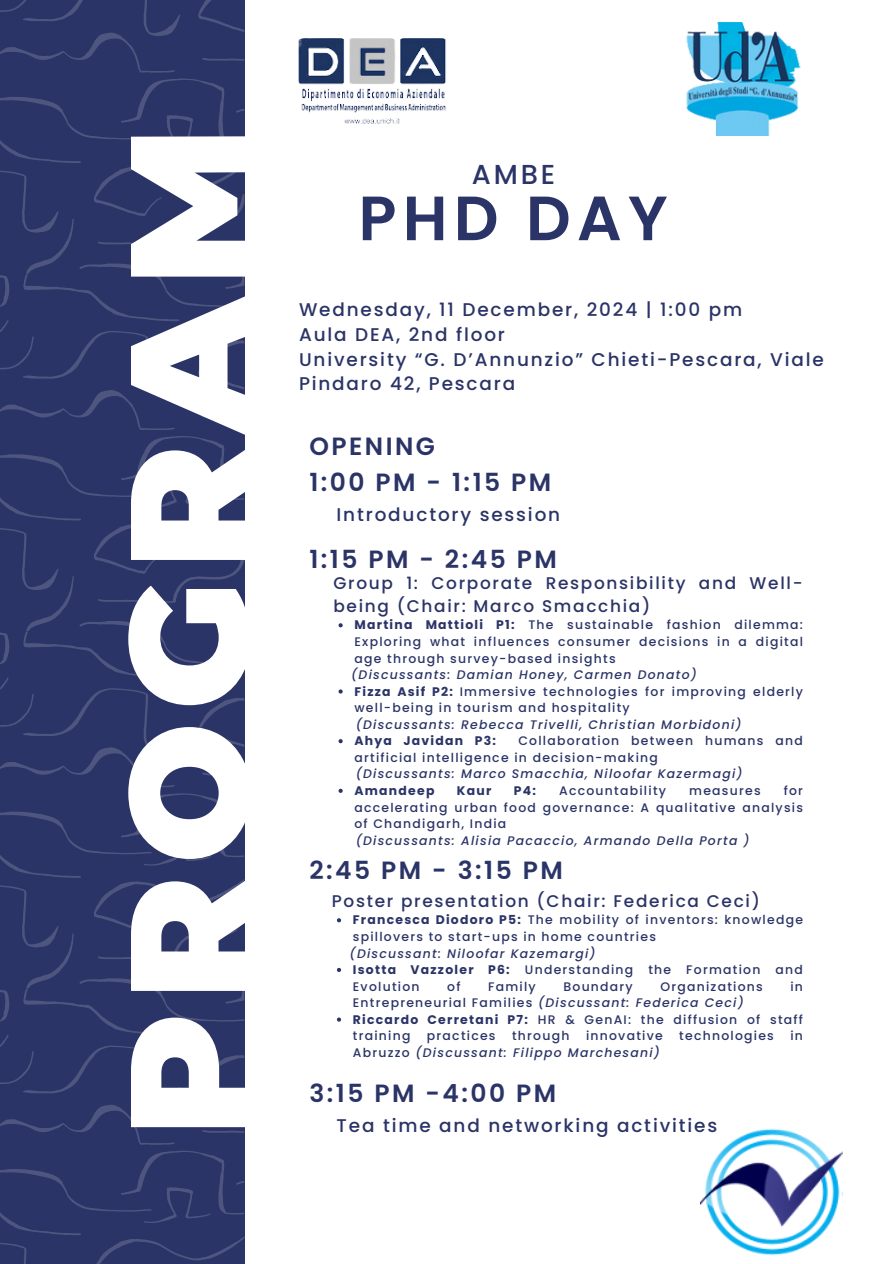
<style>
.page{position:relative;width:894px;height:1264px;background:#fff}
.page>*{position:absolute;margin:0;border:0;box-sizing:border-box;transform-origin:0 0}
.t1{font:900 166.95px "Montserrat";letter-spacing:.075em;color:#fff}
.t2{font:600 62.4px "Poppins";letter-spacing:.1em;color:#2b3467}
.t3{font:500 27.45px "Poppins";color:#2b3467}
.t4{font:600 24.9px "Poppins";letter-spacing:.1em;color:#2b3467}
.t5{font:500 18.45px/24.8px "Poppins";letter-spacing:.1em;color:#2b3467}
.t6{font:500 16.95px/22.8px "Poppins";letter-spacing:.1em;color:#2b3467}
.t7{font:500 12.45px/16.5px "Poppins";letter-spacing:.1em;color:#2b3467}
.t8{font:italic 500 12.45px/16.5px "Poppins";letter-spacing:.1em;color:#2b3467}
.t9{font:700 12.45px "Poppins";letter-spacing:.1em;color:#2b3467}
.s1{font-weight:700}
.s2{font-style:normal}
.s3{font-weight:700;font-style:normal}
</style>
<div class="page">
<svg style="left:0;top:0;width:244px;height:1263px;background:#2d3668"></svg>
<img style="left:686px;top:22px;width:115px;height:114px">
<img style="left:298px;top:38px;width:148px;height:86px">
<img style="left:700px;top:1128px;width:141px;height:128px">
<svg style="left:338px;top:623px;width:4px;height:4px"></svg>
<svg style="left:338px;top:689px;width:4px;height:4px"></svg>
<svg style="left:338px;top:739px;width:4px;height:4px"></svg>
<svg style="left:338px;top:788px;width:4px;height:5px"></svg>
<svg style="left:337px;top:918px;width:4px;height:4px"></svg>
<svg style="left:337px;top:967px;width:4px;height:5px"></svg>
<svg style="left:337px;top:1017px;width:4px;height:4px"></svg>
<h4 class="t1" style="left:86px;top:1136px;width:1011px;rotate:-90deg">PROGRAM</h4>
<h4 class="t3" style="left:472px;top:155px;width:85px">AMBE</h4>
<p class="t2" style="left:358px;top:175px;width:310px">PHD DAY</p>
<h4 class="t5" style="left:299px;top:297px;width:444px">Wednesday, 11 December, 2024 | 1:00 pm<br>Aula DEA, 2nd floor</h4>
<p class="t5" style="left:299px;top:347px;width:526px">University “G. D’Annunzio” Chieti-Pescara, Viale<br>Pindaro 42, Pescara</p>
<p class="t4" style="left:309px;top:428px;width:127px">OPENING</p>
<p class="t4" style="left:309px;top:465px;width:243px">1:00 PM - 1:15 PM</p>
<p class="t5" style="left:336px;top:502px;width:225px">Introductory session</p>
<p class="t4" style="left:309px;top:542px;width:249px">1:15 PM - 2:45 PM</p>
<p class="t6" style="left:333px;top:571px;width:470px">Group 1: Corporate Responsibility and Well&shy;being (Chair: Marco Smacchia)</p>
<p class="t7" style="left:354px;top:617px;width:450px;text-align:justify"><span class="s1">Martina Mattioli P1:</span> The sustainable fashion dilemma:<br>Exploring what influences consumer decisions in a digital age through survey-based insights</p>
<p class="t8" style="left:351px;top:666px;width:347px">(Discussants: Damian Honey, Carmen Donato)</p>
<p class="t7" style="left:354px;top:683px;width:450px"><span class="s1">Fizza Asif P2:</span> Immersive technologies for improving elderly well-being in tourism and hospitality</p>
<p class="t8" style="left:355px;top:716px;width:387px">(Discussants: Rebecca Trivelli, Christian Morbidoni)</p>
<p class="t9" style="left:354px;top:732px;width:143px">Ahya Javidan P3:</p>
<p class="t7" style="left:518px;top:732px;width:286px">Collaboration between humans and</p>
<h1 class="t8" style="left:354px;top:749px;width:389px"><span class="s2">artificial intelligence in decision-making </span>(Discussants: Marco Smacchia, Niloofar Kazermagi)<br><span class="s3">Amandeep</span></h1>
<p class="t7" style="left:354px;top:782px;width:450px;text-align:justify;text-indent:429px">for accelerating urban food governance: A qualitative analysis of Chandigarh, India</p>
<p class="t8" style="left:355px;top:832px;width:395px">(Discussants: Alisia Pacaccio, Armando Della Porta )</p>
<h1 class="t9" style="left:457px;top:782px;width:36px">Kaur</h1>
<h1 class="t9" style="left:514px;top:782px;width:24px">P4:</h1>
<p class="t7" style="left:559px;top:782px;width:108px">Accountability</p>
<p class="t7" style="left:689px;top:782px;width:73px">measures</p>
<p class="t4" style="left:309px;top:852px;width:255px">2:45 PM - 3:15 PM</p>
<h5 class="t6" style="left:331px;top:889px;width:429px">Poster presentation (Chair: Federica Ceci)</h5>
<p class="t7" style="left:353px;top:911px;width:451px"><span class="s1">Francesca Diodoro P5:</span> The mobility of inventors: knowledge spillovers to start-ups in home countries</p>
<h5 class="t8" style="left:349px;top:944px;width:247px">(Discussant: Niloofar Kazemargi)</h5>
<p class="t7" style="left:353px;top:961px;width:451px"><span class="s1">Isotta Vazzoler P6:</span> Understanding the Formation and<br>Evolution</p>
<p class="t7" style="left:447px;top:978px;width:15px">of</p>
<p class="t7" style="left:488px;top:978px;width:49px">Family</p>
<p class="t7" style="left:563px;top:978px;width:71px">Boundary</p>
<p class="t7" style="left:660px;top:978px;width:104px">Organizations</p>
<p class="t7" style="left:790px;top:978px;width:14px">in</p>
<p class="t8" style="left:353px;top:994px;width:392px"><span class="s2">Entrepreneurial Families</span> (Discussant: Federica Ceci)</p>
<h5 class="t7" style="left:353px;top:1011px;width:451px"><span class="s1">Riccardo Cerretani P7:</span> HR &amp; GenAI: the diffusion of staff training</h5>
<h5 class="t7" style="left:427px;top:1027px;width:70px">practices</h5>
<h5 class="t7" style="left:512px;top:1027px;width:59px">through</h5>
<h5 class="t7" style="left:586px;top:1027px;width:78px">innovative</h5>
<h5 class="t7" style="left:679px;top:1027px;width:96px">technologies</h5>
<h5 class="t7" style="left:790px;top:1027px;width:14px">in</h5>
<h5 class="t8" style="left:353px;top:1044px;width:308px"><span class="s2">Abruzzo</span> (Discussant: Filippo Marchesani)</h5>
<p class="t4" style="left:309px;top:1076px;width:248px">3:15 PM -4:00 PM</p>
<h5 class="t5" style="left:336px;top:1112px;width:382px">Tea time and networking activities</h5>
</div>
